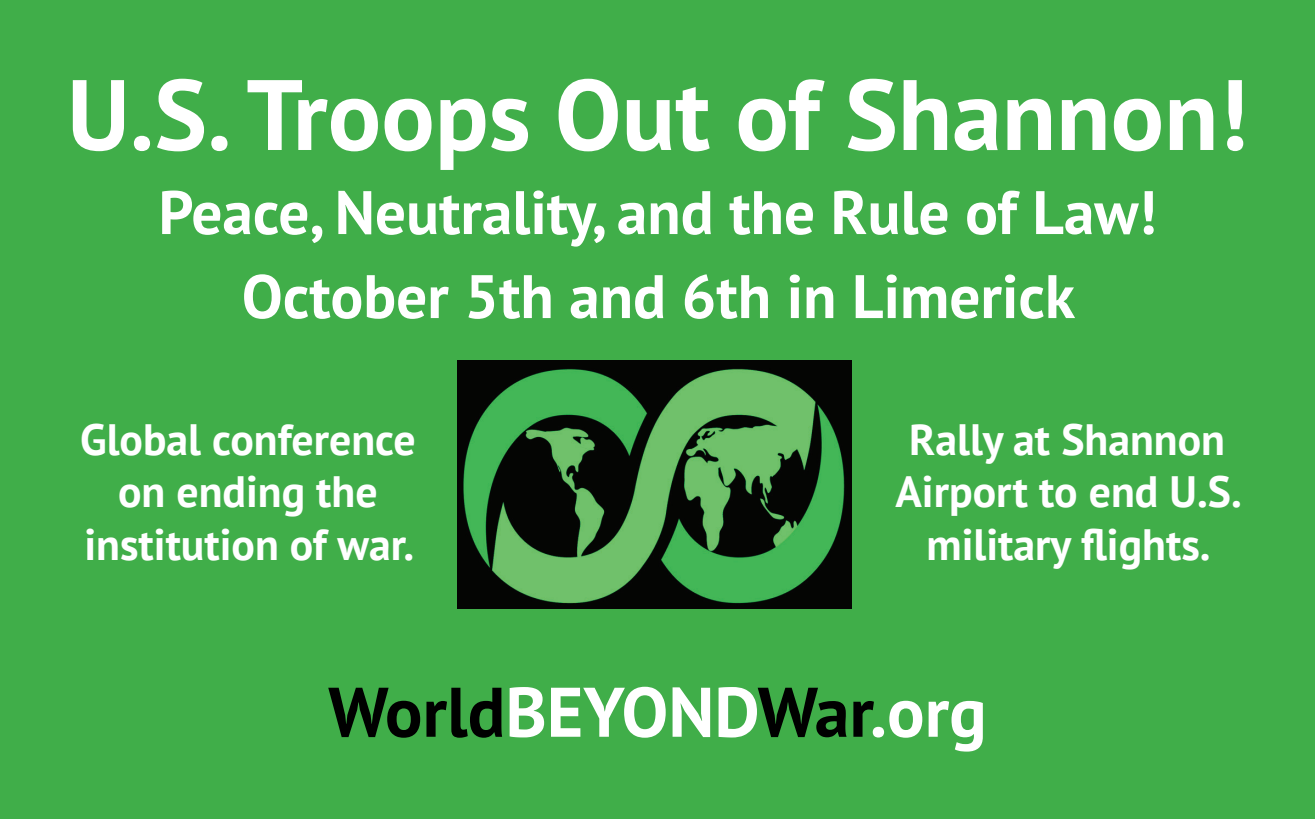
<style>
.page{position:relative;width:1315px;height:819px;background:#40ae49}
.page>*{position:absolute;margin:0;border:0;box-sizing:border-box;transform-origin:0 0}
.t1{font:700 99.75px "PT Sans";color:#fff}
.t2{font:700 70px "PT Sans";color:#fff}
.t3{font:700 61.25px/84px "PT Sans";color:#fff;text-align:center}
.t4{font:700 43.75px/52.5px "PT Sans";color:#fff;text-align:center}
.s1{color:#000}
</style>
<div class="page">
<img style="left:458px;top:360px;width:393px;height:248px">
<h1 class="t1" style="left:67px;top:49px;width:1182px">U.S. Troops Out of Shannon!</h1>
<h3 class="t3" style="left:158px;top:169px;width:999px">Peace, Neutrality, and the Rule of Law!<br>October 5th and 6th in Limerick</h3>
<p class="t4" style="left:80px;top:412px;width:337px">Global conference on ending the institution of war.</p>
<p class="t4" style="left:895px;top:412px;width:348px">Rally at Shannon<br>Airport to end U.S. military flights.</p>
<h2 class="t2" style="left:328px;top:665px;width:660px"><span class="s1">World</span>BEYOND<span class="s1">War</span>.org</h2>
</div>
